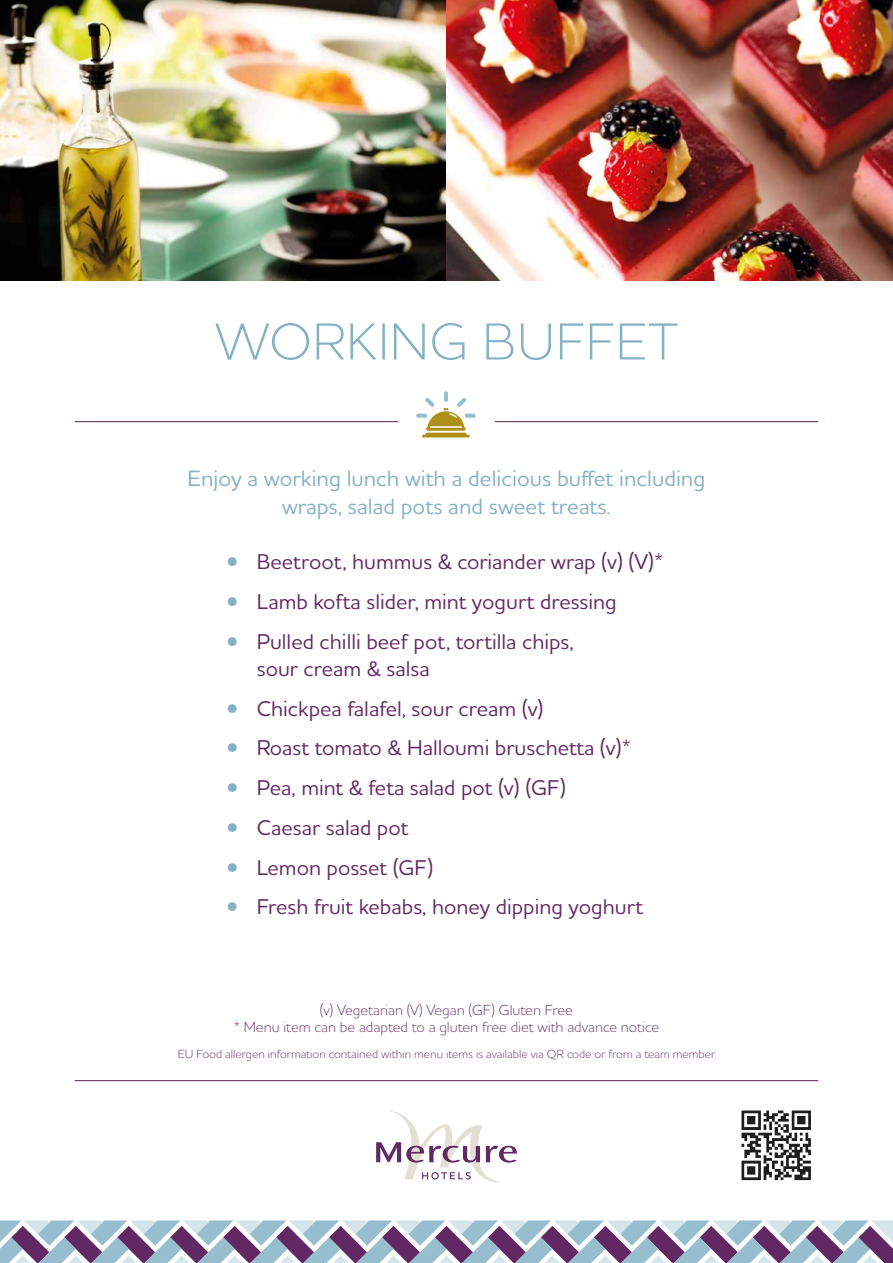
<style>
.page{position:relative;width:893px;height:1263px;background:#fff}
.page>*{position:absolute;margin:0;border:0;box-sizing:border-box;transform-origin:0 0}
.t1{font:300 52.8px "Houschka Alt Pro";letter-spacing:.015em;color:#85b1c3}
.t2{font:500 22.5px/27.5px "Houschka Alt Pro";color:#85b1c3;text-align:center}
.t3{font:500 21.75px/27px "Houschka Alt Pro";color:#622863}
.t4{font:300 14.85px/17px "Houschka Alt Pro";color:#622863;text-align:center}
.t5{font:300 12px "Houschka Alt Pro";color:#622863}
.s1{font-weight:300;color:#85b1c3}
</style>
<div class="page">
<svg style="left:0;top:1220px;width:893px;height:43px"></svg>
<svg style="left:376px;top:1111px;width:141px;height:71px"></svg>
<hr style="left:75px;top:1080px;width:743px;height:1px;background:#622863">
<hr style="left:75px;top:421px;width:743px;height:1px;background:#622863">
<div style="left:398px;top:394px;width:97px;height:53px;background:#fff"></div>
<img style="left:0;top:0;width:893px;height:281px">
<img style="left:741px;top:1110px;width:70px;height:71px">
<svg style="left:416px;top:391px;width:60px;height:46px"></svg>
<h1 class="t1" style="left:215px;top:308px;width:464px">WORKING BUFFET</h1>
<p class="t2" style="left:188px;top:464px;width:519px">Enjoy a working lunch with a delicious buffet including wraps, salad pots and sweet treats.</p>
<p class="t3" style="left:227px;top:548px;width:438px"><span class="s1">•</span> Beetroot, hummus &amp; coriander wrap (v) (V)*</p>
<p class="t3" style="left:227px;top:588px;width:391px"><span class="s1">•</span> Lamb kofta slider, mint yogurt dressing</p>
<p class="t3" style="left:257px;top:627px;width:318px;text-indent:-30px"><span class="s1">•</span> Pulled chilli beef pot, tortilla chips, sour cream &amp; salsa</p>
<p class="t3" style="left:227px;top:694px;width:318px"><span class="s1">•</span> Chickpea falafel, sour cream (v)</p>
<p class="t3" style="left:227px;top:734px;width:406px"><span class="s1">•</span> Roast tomato &amp; Halloumi bruschetta (v)*</p>
<p class="t3" style="left:227px;top:774px;width:341px"><span class="s1">•</span> Pea, mint &amp; feta salad pot (v) (GF)</p>
<p class="t3" style="left:227px;top:813px;width:183px"><span class="s1">•</span> Caesar salad pot</p>
<p class="t3" style="left:227px;top:853px;width:208px"><span class="s1">•</span> Lemon posset (GF)</p>
<p class="t3" style="left:227px;top:893px;width:418px"><span class="s1">•</span> Fresh fruit kebabs, honey dipping yoghurt</p>
<p class="t4" style="left:234px;top:1001px;width:427px">(v) Vegetarian (V) Vegan (GF) Gluten Free<br>* Menu item can be adapted to a gluten free diet with advance notice</p>
<p class="t5" style="left:178px;top:1046px;width:540px">EU Food allergen information contained within menu items is available via QR code or from a team member.</p>
</div>
